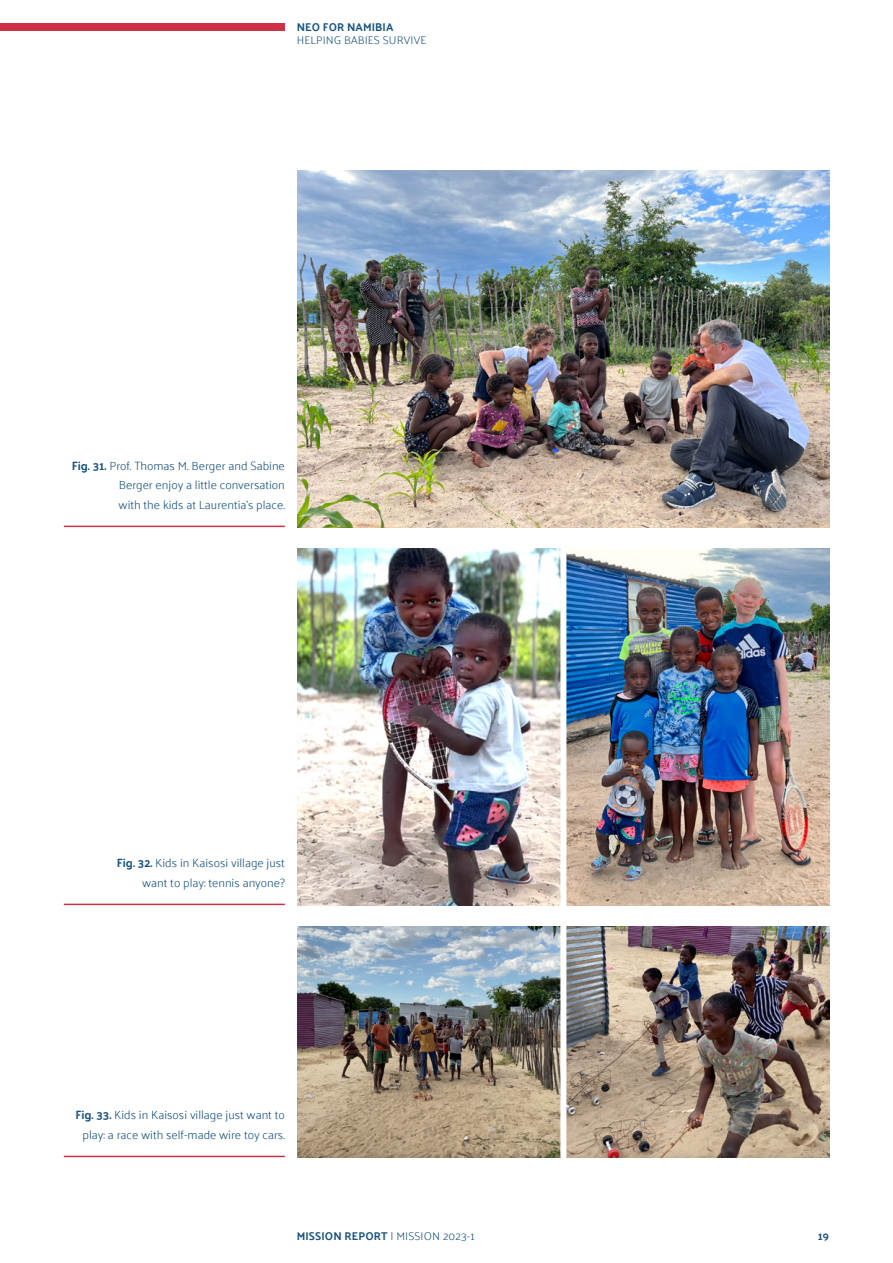
<style>
.page{position:relative;width:893px;height:1263px;background:#fff}
.page>*{position:absolute;margin:0;border:0;box-sizing:border-box;transform-origin:0 0}
.t1{font:300 12px/19.5px "Palanquin";color:#185380;text-align:justify}
.t2{font:300 11.25px "Palanquin";letter-spacing:.01em;color:#185380}
.t3{font:700 11.25px "Palanquin";letter-spacing:.01em;color:#185380}
.s1{font-weight:700}
</style>
<div class="page">
<div style="left:0;top:23px;width:285px;height:8px;background:#ce3145"></div>
<img style="left:298px;top:926px;width:531px;height:231px">
<img style="left:298px;top:548px;width:531px;height:357px">
<img style="left:298px;top:170px;width:531px;height:357px">
<hr style="left:64px;top:526px;width:221px;height:1px;background:#ce3145">
<div style="left:560px;top:547px;width:6px;height:360px;background:#fff"></div>
<div style="left:560px;top:924px;width:6px;height:235px;background:#fff"></div>
<hr style="left:64px;top:904px;width:221px;height:1px;background:#ce3145">
<hr style="left:64px;top:1156px;width:221px;height:1px;background:#ce3145">
<p class="t3" style="left:297px;top:20px;width:98px">NEO FOR NAMIBIA</p>
<p class="t2" style="left:297px;top:34px;width:131px">HELPING BABIES SURVIVE</p>
<p class="t1" style="left:119px;top:456px;width:168px;text-indent:-47px"><span class="s1">Fig. 31.</span> Prof. Thomas M. Berger and Sabine Berger enjoy a little conversation with the kids at Laurentia’s place.</p>
<p class="t1" style="left:117px;top:853px;width:170px;text-align:right"><span class="s1">Fig. 32.</span> Kids in Kaisosi village just want to play: tennis anyone?</p>
<p class="t1" style="left:75px;top:1105px;width:211px;text-align:center"><span class="s1">Fig. 33.</span> Kids in Kaisosi village just want to play: a race with self-made wire toy cars.</p>
<p class="t2" style="left:297px;top:1229px;width:179px"><span class="s1">MISSION REPORT</span> | MISSION 2023-1</p>
<p class="t3" style="left:818px;top:1229px;width:13px">19</p>
</div>
